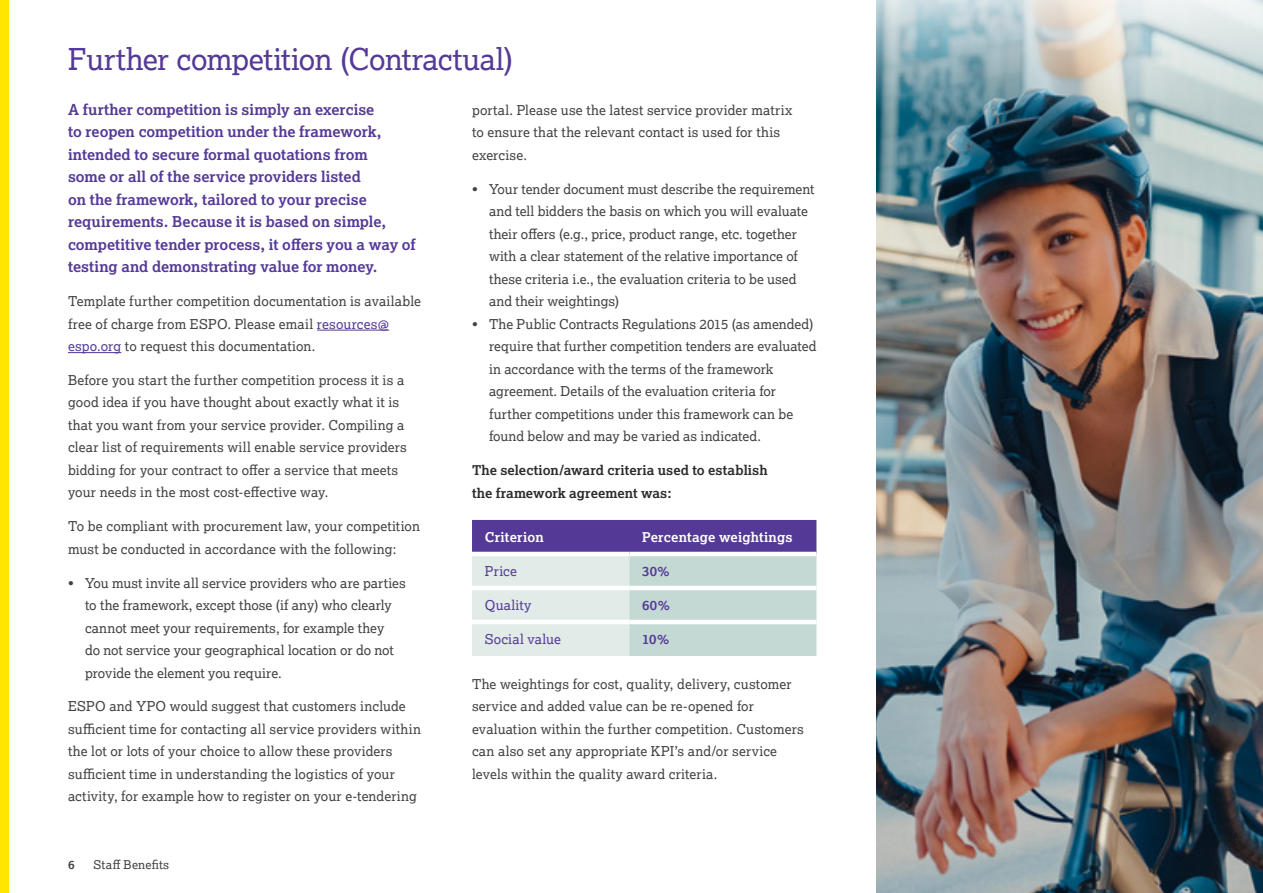
<style>
.page{position:relative;width:1263px;height:893px;background:#fff}
.page>*{position:absolute;margin:0;border:0;box-sizing:border-box;transform-origin:0 0}
.t1{font:30px "Lexia";letter-spacing:-.015em;color:#543996}
.t2{font:700 15px/22.5px "Lexia";color:#543996}
.t3{font:13.5px/22.5px "Lexia";letter-spacing:.005em;color:#404241}
.t4{font:700 13.5px/22.5px "Lexia";letter-spacing:.005em;color:#2b2d2c}
.t5{font:700 13.5px "Lexia";letter-spacing:.01em;color:#fff}
.t6{font:13.5px "Lexia";letter-spacing:.015em;color:#543996}
.t7{font:700 13.5px "Lexia";color:#543996}
.t8{font:12px "Lexia";letter-spacing:.025em;color:#404241}
.t9{font:700 12px "Lexia";color:#404241}
.s1{color:#543996}
</style>
<div class="page">
<hr style="left:317px;top:330px;width:72px;height:1px;background:#543996">
<hr style="left:68px;top:352px;width:53px;height:1px;background:#543996">
<svg style="left:472px;top:520px;width:344px;height:136px;background:#b1b6cb"></svg>
<hr style="left:472px;top:552px;width:157px;height:4px;background:#fff">
<hr style="left:629px;top:552px;width:187px;height:4px;background:#fff">
<hr style="left:472px;top:586px;width:157px;height:4px;background:#fff">
<hr style="left:629px;top:586px;width:187px;height:4px;background:#fff">
<hr style="left:472px;top:620px;width:157px;height:4px;background:#fff">
<hr style="left:629px;top:620px;width:187px;height:4px;background:#fff">
<img style="left:876px;top:306px;width:387px;height:587px">
<img style="left:876px;top:0;width:387px;height:306px">
<div style="left:0;top:0;width:9px;height:893px;background:#ffe600"></div>
<h1 class="t1" style="left:68px;top:40px;width:447px">Further competition (Contractual)</h1>
<p class="t3" style="left:472px;top:98px;width:322px">portal. Please use the latest service provider matrix to ensure that the relevant contact is used for this exercise.</p>
<p class="t3" style="left:489px;top:177px;width:327px;text-indent:-17px">• Your tender document must describe the requirement and tell bidders the basis on which you will evaluate their offers (e.g., price, product range, etc. together with a clear statement of the relative importance of these criteria i.e., the evaluation criteria to be used and their weightings)</p>
<p class="t3" style="left:489px;top:312px;width:329px;text-indent:-17px">• The Public Contracts Regulations 2015 (as amended) require that further competition tenders are evaluated in accordance with the terms of the framework agreement. Details of the evaluation criteria for further competitions under this framework can be found below and may be varied as indicated.</p>
<p class="t4" style="left:472px;top:458px;width:297px">The selection/award criteria used to establish the framework agreement was:</p>
<p class="t2" style="left:68px;top:98px;width:349px">A further competition is simply an exercise<br>to reopen competition under the framework, intended to secure formal quotations from<br>some or all of the service providers listed<br>on the framework, tailored to your precise requirements. Because it is based on simple, competitive tender process, it offers you a way of testing and demonstrating value for money.</p>
<p class="t3" style="left:68px;top:290px;width:354px">Template further competition documentation is available free of charge from ESPO. Please email <span class="s1">resources@ espo.org</span> to request this documentation.</p>
<p class="t3" style="left:68px;top:368px;width:340px">Before you start the further competition process it is a good idea if you have thought about exactly what it is that you want from your service provider. Compiling a clear list of requirements will enable service providers bidding for your contract to offer a service that meets your needs in the most cost-effective way.</p>
<p class="t3" style="left:68px;top:515px;width:353px">To be compliant with procurement law, your competition must be conducted in accordance with the following:</p>
<p class="t3" style="left:85px;top:571px;width:322px;text-indent:-17px">• You must invite all service providers who are parties to the framework, except those (if any) who clearly cannot meet your requirements, for example they<br>do not service your geographical location or do not provide the element you require.</p>
<p class="t3" style="left:68px;top:695px;width:354px">ESPO and YPO would suggest that customers include sufficient time for contacting all service providers within the lot or lots of your choice to allow these providers sufficient time in understanding the logistics of your activity, for example how to register on your e-tendering</p>
<p class="t5" style="left:485px;top:529px;width:60px">Criterion</p>
<p class="t5" style="left:642px;top:529px;width:152px">Percentage weightings</p>
<p class="t6" style="left:485px;top:563px;width:34px">Price</p>
<p class="t7" style="left:642px;top:563px;width:29px">30%</p>
<p class="t6" style="left:485px;top:597px;width:48px">Quality</p>
<p class="t7" style="left:642px;top:597px;width:29px">60%</p>
<p class="t6" style="left:485px;top:631px;width:78px">Social value</p>
<p class="t7" style="left:642px;top:631px;width:29px">10%</p>
<p class="t3" style="left:472px;top:672px;width:333px">The weightings for cost, quality, delivery, customer service and added value can be re-opened for evaluation within the further competition. Customers can also set any appropriate KPI’s and/or service levels within the quality award criteria.</p>
<p class="t9" style="left:68px;top:857px;width:8px">6</p>
<p class="t8" style="left:94px;top:857px;width:77px">Staff Benefits</p>
</div>
